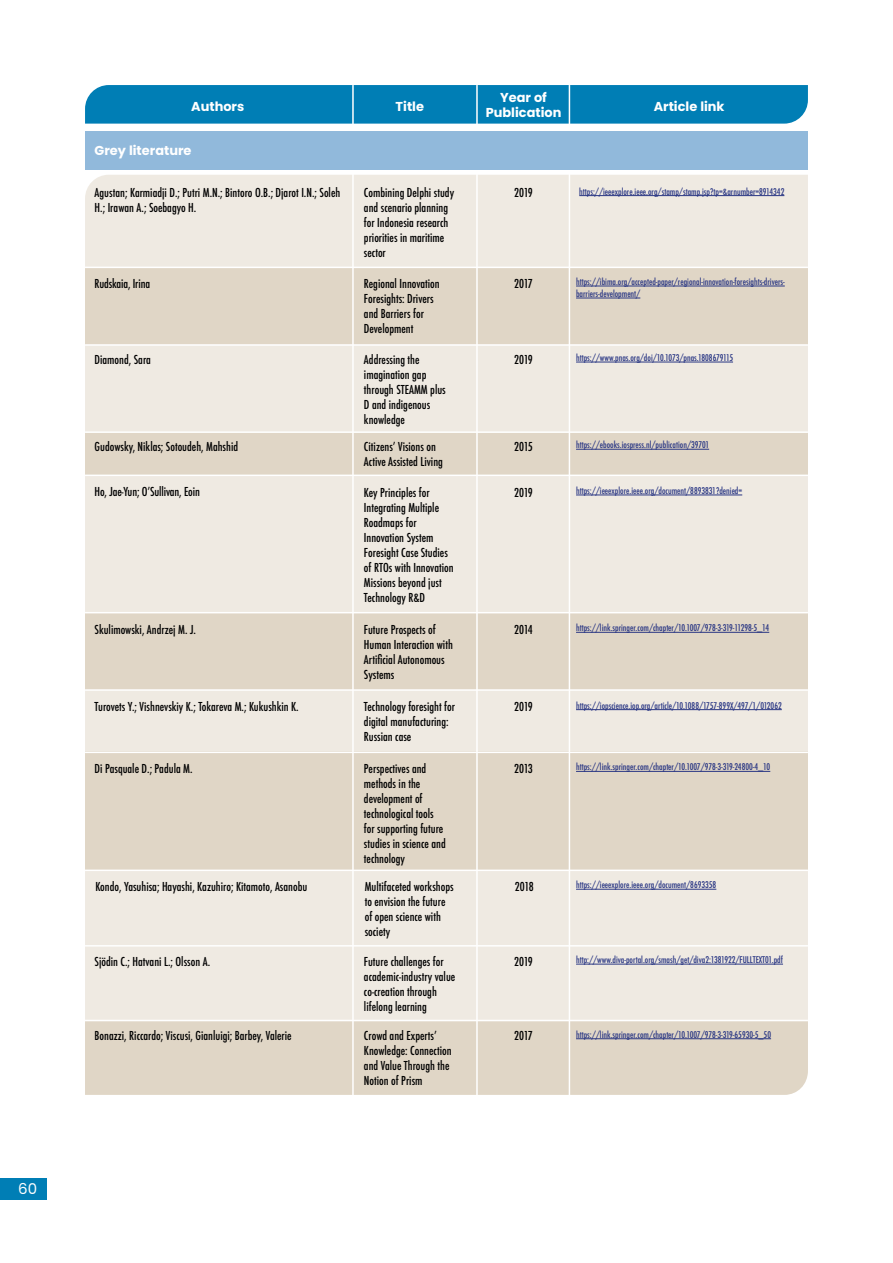
<style>
.page{position:relative;width:893px;height:1263px;background:#fff}
.page>*{position:absolute;margin:0;border:0;box-sizing:border-box;transform-origin:0 0}
.t1{font:15px "Poppins";color:#fff}
.t2{font:700 12.9px/15px "Poppins";color:#fff;text-align:center}
.t3{font:500 condensed 12px/15px "Futura";color:#000}
.t4{font:500 condensed 9px/12px "Futura";color:#283583}
</style>
<div class="page">
<div style="left:0;top:1178px;width:47px;height:21px;background:#007eb5"></div>
<div style="left:85px;top:175px;width:723px;height:845px;background:#efeae2"></div>
<div style="left:85px;top:1021px;width:723px;height:74px;background:#e0d6c6"></div>
<div style="left:85px;top:268px;width:723px;height:77px;background:#e0d6c6"></div>
<div style="left:85px;top:432px;width:723px;height:43px;background:#e0d6c6"></div>
<div style="left:85px;top:613px;width:723px;height:76px;background:#e0d6c6"></div>
<div style="left:85px;top:752px;width:723px;height:118px;background:#e0d6c6"></div>
<div style="left:85px;top:85px;width:723px;height:39px;background:#007eb5"></div>
<hr style="left:579px;top:195px;width:205px;height:1px;background:#283583">
<hr style="left:576px;top:362px;width:157px;height:1px;background:#283583">
<hr style="left:576px;top:449px;width:133px;height:1px;background:#283583">
<hr style="left:576px;top:495px;width:166px;height:1px;background:#283583">
<hr style="left:576px;top:632px;width:193px;height:1px;background:#283583">
<hr style="left:576px;top:709px;width:206px;height:1px;background:#283583">
<hr style="left:576px;top:771px;width:194px;height:1px;background:#283583">
<hr style="left:576px;top:964px;width:207px;height:1px;background:#283583">
<hr style="left:576px;top:1038px;width:195px;height:1px;background:#283583">
<hr style="left:576px;top:889px;width:140px;height:1px;background:#283583">
<hr style="left:576px;top:286px;width:209px;height:1px;background:#283583">
<hr style="left:576px;top:298px;width:64px;height:1px;background:#283583">
<hr style="left:85px;top:267px;width:723px;height:1px;background:#fff">
<hr style="left:85px;top:344px;width:723px;height:2px;background:#fff">
<hr style="left:85px;top:431px;width:723px;height:2px;background:#fff">
<hr style="left:85px;top:612px;width:723px;height:1px;background:#fff">
<hr style="left:85px;top:475px;width:723px;height:1px;background:#fff">
<hr style="left:85px;top:945px;width:723px;height:1px;background:#fff">
<hr style="left:352px;top:85px;width:2px;height:1010px;background:#fff">
<hr style="left:476px;top:85px;width:2px;height:1010px;background:#fff">
<hr style="left:569px;top:85px;width:1px;height:1010px;background:#fff">
<div style="left:85px;top:131px;width:723px;height:38px;background:#91b9db"></div>
<hr style="left:85px;top:752px;width:723px;height:1px;background:#fff">
<hr style="left:85px;top:869px;width:723px;height:2px;background:#fff">
<hr style="left:85px;top:689px;width:723px;height:2px;background:#fff">
<p class="t1" style="left:18px;top:1180px;width:20px">60</p>
<p class="t2" style="left:191px;top:99px;width:55px">Authors</p>
<p class="t2" style="left:396px;top:99px;width:30px">Title</p>
<p class="t2" style="left:486px;top:90px;width:77px">Year of<br>Publication</p>
<p class="t2" style="left:654px;top:99px;width:72px">Article link</p>
<p class="t2" style="left:95px;top:143px;width:98px">Grey literature</p>
<p class="t3" style="left:95px;top:185px;width:247px">Agustan; Karmiadji D.; Putri M.N.; Bintoro O.B.; Djarot I.N.; Soleh<br>H.; Irawan A.; Soebagyo H.</p>
<p class="t3" style="left:364px;top:185px;width:92px">Combining Delphi study and scenario planning for Indonesia research priorities in maritime sector</p>
<p class="t3" style="left:514px;top:185px;width:20px">2019</p>
<p class="t4" style="left:579px;top:185px;width:207px">https://ieeexplore.ieee.org/stamp/stamp.jsp?tp=&amp;arnumber=8914342</p>
<p class="t3" style="left:95px;top:276px;width:57px">Rudskaia, Irina</p>
<p class="t3" style="left:364px;top:276px;width:77px">Regional Innovation<br>Foresights: Drivers and Barriers for<br>Development</p>
<p class="t3" style="left:514px;top:276px;width:20px">2017</p>
<p class="t4" style="left:576px;top:276px;width:210px">https://ibima.org/accepted-paper/regional-innovation-foresights-drivers&shy;barriers-development/</p>
<p class="t3" style="left:95px;top:352px;width:58px">Diamond, Sara</p>
<p class="t3" style="left:95px;top:439px;width:145px">Gudowsky, Niklas; Sotoudeh, Mahshid</p>
<p class="t3" style="left:95px;top:485px;width:107px">Ho, Jae-Yun; O’Sullivan, Eoin</p>
<p class="t3" style="left:95px;top:622px;width:103px">Skulimowski, Andrzej M. J.</p>
<p class="t3" style="left:95px;top:699px;width:206px">Turovets Y.; Vishnevskiy K.; Tokareva M.; Kukushkin K.</p>
<p class="t3" style="left:95px;top:761px;width:99px">Di Pasquale D.; Padula M.</p>
<p class="t3" style="left:364px;top:352px;width:83px">Addressing the imagination gap through STEAMM plus<br>D and indigenous knowledge</p>
<p class="t3" style="left:364px;top:439px;width:80px">Citizens’ Visions on<br>Active Assisted Living</p>
<p class="t3" style="left:364px;top:485px;width:91px">Key Principles for<br>Integrating Multiple<br>Roadmaps for<br>Innovation System<br>Foresight Case Studies of RTOs with Innovation<br>Missions beyond just<br>Technology R&amp;D</p>
<p class="t3" style="left:364px;top:622px;width:90px">Future Prospects of<br>Human Interaction with<br>Artificial Autonomous<br>Systems</p>
<p class="t3" style="left:364px;top:699px;width:93px">Technology foresight for digital manufacturing:<br>Russian case</p>
<p class="t3" style="left:364px;top:761px;width:83px">Perspectives and methods in the development of technological tools for supporting future studies in science and technology</p>
<p class="t3" style="left:514px;top:352px;width:20px">2019</p>
<p class="t3" style="left:514px;top:439px;width:20px">2015</p>
<p class="t3" style="left:514px;top:485px;width:20px">2019</p>
<p class="t4" style="left:576px;top:352px;width:158px">https://www.pnas.org/doi/10.1073/pnas.1808679115</p>
<p class="t4" style="left:576px;top:439px;width:135px">https://ebooks.iospress.nl/publication/39701</p>
<p class="t4" style="left:576px;top:485px;width:168px">https://ieeexplore.ieee.org/document/8893831?denied=</p>
<p class="t3" style="left:514px;top:622px;width:20px">2014</p>
<p class="t4" style="left:576px;top:622px;width:195px">https://link.springer.com/chapter/10.1007/978-3-319-11298-5_14</p>
<p class="t3" style="left:514px;top:699px;width:20px">2019</p>
<p class="t4" style="left:576px;top:699px;width:207px">https://iopscience.iop.org/article/10.1088/1757-899X/497/1/012062</p>
<p class="t3" style="left:514px;top:761px;width:20px">2013</p>
<p class="t4" style="left:576px;top:761px;width:196px">https://link.springer.com/chapter/10.1007/978-3-319-24800-4_10</p>
<p class="t3" style="left:95px;top:879px;width:213px">Kondo, Yasuhisa; Hayashi, Kazuhiro; Kitamoto, Asanobu</p>
<p class="t3" style="left:365px;top:879px;width:90px">Multifaceted workshops to envision the future of open science with society</p>
<p class="t3" style="left:515px;top:879px;width:20px">2018</p>
<p class="t4" style="left:576px;top:879px;width:142px">https://ieeexplore.ieee.org/document/8693358</p>
<p class="t3" style="left:95px;top:954px;width:117px">Sjödin C.; Hatvani L.; Olsson A.</p>
<p class="t3" style="left:95px;top:1028px;width:198px">Bonazzi, Riccardo; Viscusi, Gianluigi; Barbey, Valerie</p>
<p class="t3" style="left:364px;top:954px;width:93px">Future challenges for academic-industry value co-creation through lifelong learning</p>
<p class="t3" style="left:364px;top:1028px;width:89px">Crowd and Experts’<br>Knowledge: Connection and Value Through the<br>Notion of Prism</p>
<p class="t3" style="left:514px;top:954px;width:20px">2019</p>
<p class="t3" style="left:514px;top:1028px;width:20px">2017</p>
<p class="t4" style="left:576px;top:954px;width:208px">http://www.diva-portal.org/smash/get/diva2:1381922/FULLTEXT01.pdf</p>
<p class="t4" style="left:576px;top:1028px;width:197px">https://link.springer.com/chapter/10.1007/978-3-319-65930-5_50</p>
</div>
